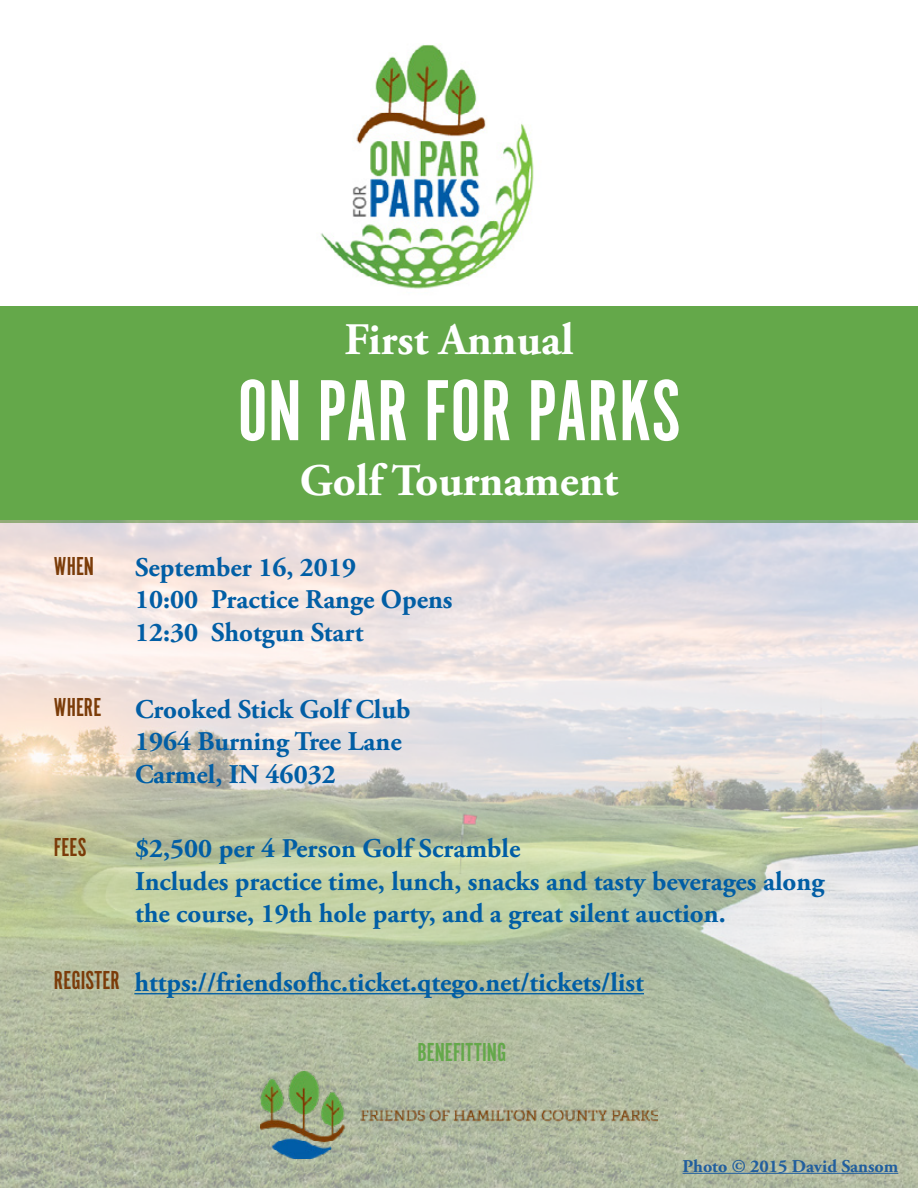
<style>
.page{position:relative;width:918px;height:1188px;background:#fff}
.page>*{position:absolute;margin:0;border:0;box-sizing:border-box;transform-origin:0 0}
.t1{font:90px "Alternate Got No 1 D";color:#fff}
.t2{font:700 45px "Adobe Garamond Pro";color:#fff}
.t3{font:700 27px/32.4px "Adobe Garamond Pro";color:#015ea5}
.t4{font:27px "Alternate Got No 1 D";color:#7b3c09}
.t5{font:27px "Alternate Got No 1 D";color:#64a84a}
.t6{font:700 18px "Adobe Garamond Pro";color:#215e9e}
</style>
<div class="page">
<img style="left:218px;top:43px;width:398px;height:264px">
<div style="left:0;top:307px;width:918px;height:216px;background:#64a84a"></div>
<img style="left:0;top:521px;width:918px;height:667px">
<img style="left:261px;top:1071px;width:396px;height:87px">
<hr style="left:134px;top:993px;width:510px;height:1px;background:#015ea5">
<hr style="left:683px;top:1173px;width:215px;height:1px;background:#215e9e">
<h2 class="t2" style="left:344px;top:314px;width:231px">First Annual</h2>
<h1 class="t1" style="left:237px;top:363px;width:445px">ON PAR FOR PARKS</h1>
<h2 class="t2" style="left:300px;top:455px;width:320px">Golf Tournament</h2>
<p class="t4" style="left:54px;top:551px;width:42px">WHEN</p>
<p class="t4" style="left:54px;top:693px;width:49px">WHERE</p>
<p class="t3" style="left:135px;top:552px;width:319px">September 16, 2019<br>10:00 Practice Range Opens<br>12:30 Shotgun Start</p>
<p class="t3" style="left:135px;top:694px;width:277px">Crooked Stick Golf Club<br>1964 Burning Tree Lane<br>Carmel, IN 46032</p>
<p class="t4" style="left:54px;top:832px;width:34px">FEES</p>
<p class="t3" style="left:135px;top:833px;width:691px">$2,500 per 4 Person Golf Scramble<br>Includes practice time, lunch, snacks and tasty beverages along the course, 19th hole party, and a great silent auction.</p>
<p class="t4" style="left:54px;top:966px;width:67px">REGISTER</p>
<p class="t3" style="left:134px;top:967px;width:511px">https://friendsofhc.ticket.qtego.net/tickets/list</p>
<p class="t5" style="left:417px;top:1038px;width:90px">BENEFITTING</p>
<p class="t6" style="left:683px;top:1155px;width:217px">Photo © 2015 David Sansom</p>
</div>
